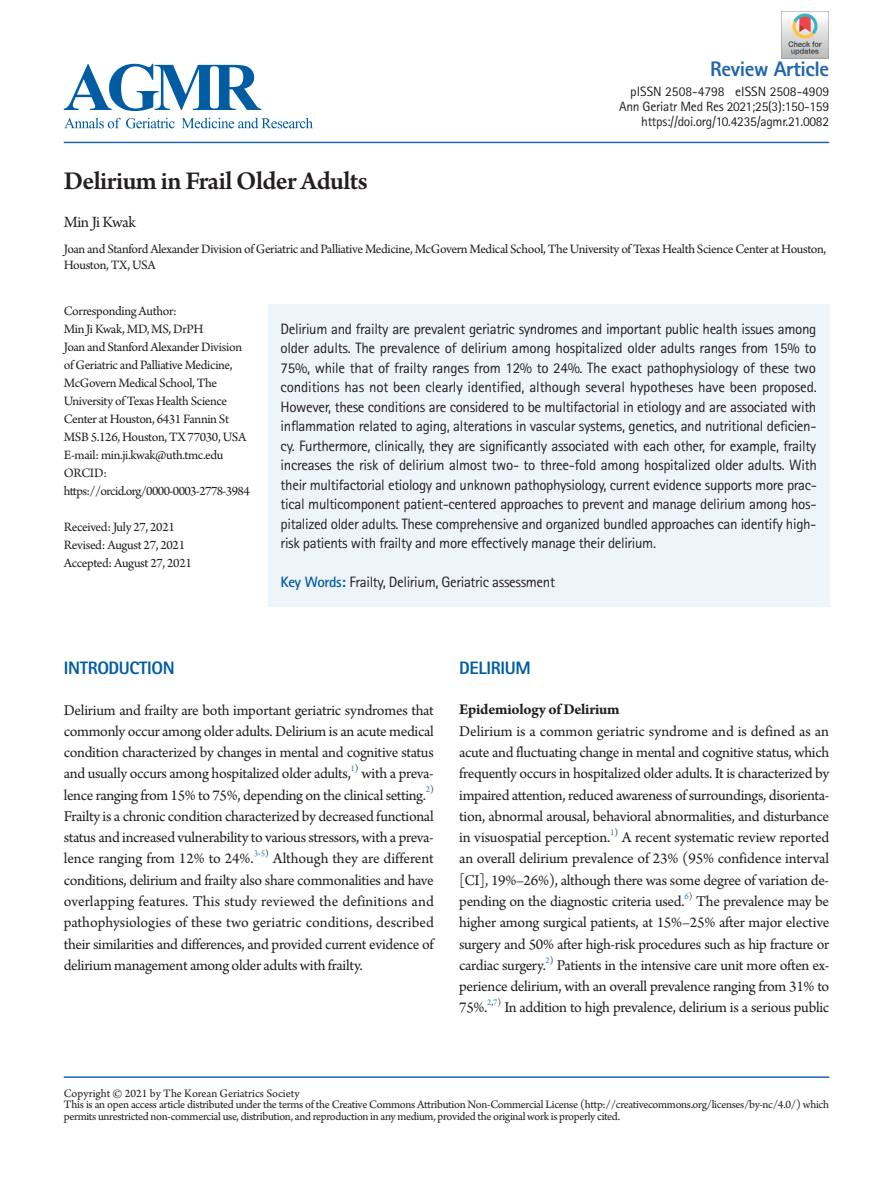
<style>
.page{position:relative;width:893px;height:1191px;background:#fff}
.page>*{position:absolute;margin:0;border:0;box-sizing:border-box;transform-origin:0 0}
.t1{font:600 27px "Arno Pro";letter-spacing:-.02em;color:#231f20}
.t2{font:800 21px "Rotis Sans Serif Std";letter-spacing:-.02em;color:#1e65ac}
.t3{font:800 18px "Rotis Sans Serif Std";letter-spacing:-.02em;color:#015ca3}
.t4{font:16.5px "Arno Pro";letter-spacing:-.025em;color:#231f20}
.t5{font:15.75px/21.3px "Arno Pro";letter-spacing:-.02em;color:#231f20;text-align:justify}
.t6{font:700 15.75px "Arno Pro";letter-spacing:-.015em;color:#231f20}
.t7{font:15px/19.5px "Rotis Sans Serif Std";letter-spacing:-.025em;color:#231f20;text-align:justify}
.t8{font:13.5px/18px "Arno Pro";letter-spacing:-.025em;color:#231f20}
.t9{font:13.5px/15px "Rotis Sans Serif Std";letter-spacing:-.02em;color:#231f20;text-align:right}
.t10{font:12px/11.6px "Arno Pro";letter-spacing:-.025em;color:#231f20}
.t11{font:9.15px "Arno Pro";color:#2a80c3}
.s1{font-weight:700;color:#015ca3}
.s2{color:#231f20}
.s3{font-size:13.5px}
</style>
<div class="page">
<div style="left:268px;top:304px;width:561px;height:302px;background:#edf4fa"></div>
<svg style="left:64px;top:64px;width:197px;height:47px"></svg>
<svg style="left:64px;top:118px;width:111px;height:10px"></svg>
<svg style="left:182px;top:118px;width:131px;height:10px"></svg>
<hr style="left:64px;top:142px;width:765px;height:1px;background:#1e65ac">
<hr style="left:64px;top:1076px;width:765px;height:2px;background:#1e65ac">
<img style="left:782px;top:11px;width:46px;height:47px">
<h2 class="t2" style="left:710px;top:55px;width:120px">Review Article</h2>
<p class="t9" style="left:619px;top:84px;width:211px">pISSN 2508-4798 eISSN 2508-4909<br>Ann Geriatr Med Res 2021;25(3):150-159 https://doi.org/10.4235/agmr.21.0082</p>
<h1 class="t1" style="left:64px;top:165px;width:305px">Delirium in Frail Older Adults</h1>
<p class="t4" style="left:64px;top:212px;width:74px">Min Ji Kwak</p>
<p class="t8" style="left:64px;top:241px;width:764px;line-height:16.2px">Joan and Stanford Alexander Division of Geriatric and Palliative Medicine, McGovern Medical School, The University of Texas Health Science Center at Houston,<br>Houston, TX, USA</p>
<p class="t8" style="left:64px;top:303px;width:187px">Corresponding Author:<br>Min Ji Kwak, MD, MS, DrPH<br>Joan and Stanford Alexander Division of Geriatric and Palliative Medicine,<br>McGovern Medical School, The<br>University of Texas Health Science<br>Center at Houston, 6431 Fannin St<br>MSB 5.126, Houston, TX 77030, USA<br>E-mail: min.ji.kwak@uth.tmc.edu<br>ORCID: https://orcid.org/0000-0003-2778-3984</p>
<p class="t8" style="left:64px;top:519px;width:130px">Received: July 27, 2021<br>Revised: August 27, 2021<br>Accepted: August 27, 2021</p>
<p class="t7" style="left:281px;top:319px;width:538px">Delirium and frailty are prevalent geriatric syndromes and important public health issues among older adults. The prevalence of delirium among hospitalized older adults ranges from 15% to 75%, while that of frailty ranges from 12% to 24%. The exact pathophysiology of these two conditions has not been clearly identified, although several hypotheses have been proposed.<br>However, these conditions are considered to be multifactorial in etiology and are associated with inflammation related to aging, alterations in vascular systems, genetics, and nutritional deficien&shy;cy. Furthermore, clinically, they are significantly associated with each other, for example, frailty increases the risk of delirium almost two- to three-fold among hospitalized older adults. With their multifactorial etiology and unknown pathophysiology, current evidence supports more prac&shy;tical multicomponent patient-centered approaches to prevent and manage delirium among hos&shy;pitalized older adults. These comprehensive and organized bundled approaches can identify high&shy;risk patients with frailty and more effectively manage their delirium.</p>
<p class="t7" style="left:281px;top:572px;width:276px"><span class="s1">Key Words:</span> Frailty, Delirium, Geriatric assessment</p>
<p class="t3" style="left:64px;top:656px;width:113px">INTRODUCTION</p>
<p class="t5" style="left:64px;top:700px;width:372px">Delirium and frailty are both important geriatric syndromes that commonly occur among older adults. Delirium is an acute medical condition characterized by changes in mental and cognitive status and usually occurs among hospitalized older adults,</p>
<p class="t11" style="left:351px;top:763px;width:9px">1<span class="s2">)</span></p>
<p class="t5" style="left:64px;top:764px;width:371px;text-indent:298px">with a preva&shy;lence ranging from 15% to 75%, depending on the clinical setting.</p>
<p class="t11" style="left:426px;top:784px;width:9px">2<span class="s2">)</span></p>
<p class="t5" style="left:64px;top:806px;width:371px">Frailty is a chronic condition characterized by decreased functional status and increased vulnerability to various stressors, with a preva&shy;lence ranging from 12% to 24%.</p>
<p class="t11" style="left:254px;top:848px;width:17px">3<span class="s2">-</span>5<span class="s2">)</span></p>
<p class="t5" style="left:64px;top:849px;width:372px;text-indent:209px">Although they are different conditions, delirium and frailty also share commonalities and have overlapping features. This study reviewed the definitions and pathophysiologies of these two geriatric conditions, described their similarities and differences, and provided current evidence of delirium management among older adults with frailty.</p>
<p class="t3" style="left:459px;top:656px;width:73px">DELIRIUM</p>
<p class="t6" style="left:459px;top:700px;width:162px">Epidemiology of Delirium</p>
<p class="t5" style="left:459px;top:721px;width:371px">Delirium is a common geriatric syndrome and is defined as an acute and fluctuating change in mental and cognitive status, which frequently occurs in hospitalized older adults. It is characterized by impaired attention, reduced awareness of surroundings, disorienta&shy;tion, abnormal arousal, behavioral abnormalities, and disturbance in visuospatial perception.</p>
<p class="t11" style="left:610px;top:827px;width:9px">1<span class="s2">)</span></p>
<p class="t5" style="left:459px;top:827px;width:371px;text-indent:163px">A recent systematic review reported an overall delirium prevalence of 23% (95% confidence interval [CI], 19%–26%), although there was some degree of variation de&shy;pending on the diagnostic criteria used.</p>
<p class="t11" style="left:684px;top:890px;width:9px">6<span class="s2">)</span></p>
<p class="t5" style="left:459px;top:891px;width:372px;text-indent:237px">The prevalence may be higher among surgical patients, at 15%–25% after major elective surgery and 50% after high-risk procedures such as hip fracture or cardiac surgery.</p>
<p class="t11" style="left:546px;top:954px;width:9px">2<span class="s2">)</span></p>
<p class="t5" style="left:459px;top:955px;width:371px;text-indent:98px">Patients in the intensive care unit more often ex&shy;perience delirium, with an overall prevalence ranging from 31% to 75%.</p>
<p class="t11" style="left:487px;top:997px;width:15px">2<span class="s2">,</span>7<span class="s2">)</span></p>
<p class="t5" style="left:504px;top:997px;width:326px">In addition to high prevalence, delirium is a serious public</p>
<p class="t10" style="left:64px;top:1088px;width:767px">Copyright <span class="s3">©</span> 2021 by The Korean Geriatrics Society<br>This is an open access article distributed under the terms of the Creative Commons Attribution Non-Commercial License (http://creativecommons.org/licenses/by-nc/4.0/) which permits unrestricted non-commercial use, distribution, and reproduction in any medium, provided the original work is properly cited.</p>
</div>
